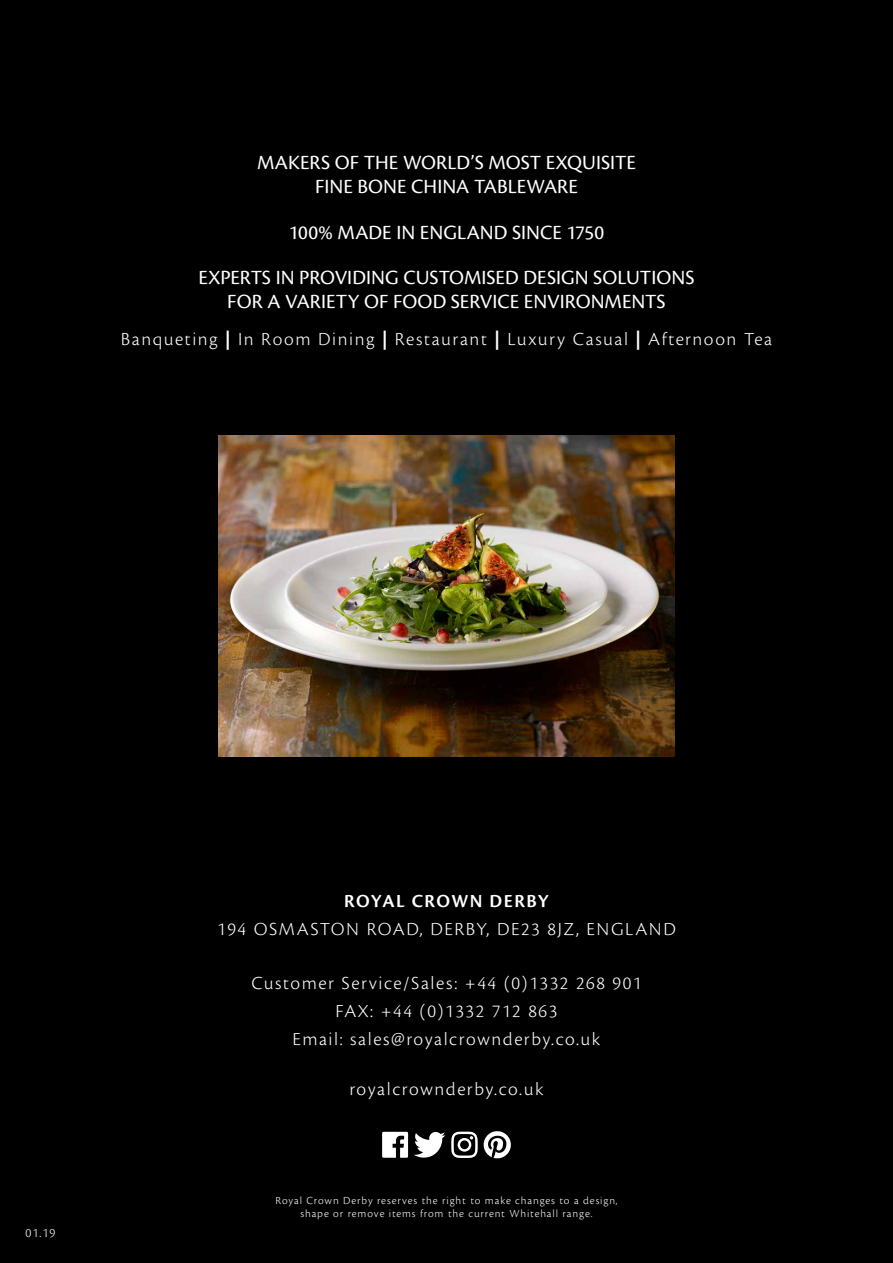
<style>
.page{position:relative;width:893px;height:1263px;background:#000}
.page>*{position:absolute;margin:0;border:0;box-sizing:border-box;transform-origin:0 0}
.t1{font:21px/24px "Cronos Pro";color:#fff;text-align:center}
.t2{font:19.2px/28.2px "Cronos Pro Lt Capt";letter-spacing:.08em;color:#fff;text-align:center}
.t3{font:600 19.2px "Cronos Pro";letter-spacing:.075em;color:#fff}
.t4{font:13.2px "Cronos Pro Lt Capt";color:#fff}
.t5{font:11.25px/13.5px "Cronos Pro Lt Capt";letter-spacing:.075em;color:#fff;text-align:center}
.s1{font-family:"Cronos Pro";font-weight:700}
</style>
<div class="page">
<svg style="left:382px;top:1132px;width:26px;height:26px"></svg>
<svg style="left:414px;top:1132px;width:31px;height:25px"></svg>
<svg style="left:451px;top:1131px;width:60px;height:27px"></svg>
<img style="left:218px;top:435px;width:457px;height:322px">
<p class="t1" style="left:257px;top:151px;width:380px">MAKERS OF THE WORLD’S MOST EXQUISITE<br>FINE BONE CHINA TABLEWARE</p>
<p class="t1" style="left:198px;top:210px;width:497px;line-height:45.3px">100% MADE IN ENGLAND SINCE 1750<br>EXPERTS IN PROVIDING CUSTOMISED DESIGN SOLUTIONS</p>
<p class="t1" style="left:227px;top:289px;width:440px">FOR A VARIETY OF FOOD SERVICE ENVIRONMENTS</p>
<p class="t2" style="left:121px;top:325px;width:653px">Banqueting <span class="s1">|</span> In Room Dining <span class="s1">|</span> Restaurant <span class="s1">|</span> Luxury Casual <span class="s1">|</span> Afternoon Tea</p>
<p class="t4" style="left:26px;top:1225px;width:31px">01.19</p>
<p class="t3" style="left:344px;top:889px;width:206px">ROYAL CROWN DERBY</p>
<p class="t2" style="left:217px;top:915px;width:460px">194 OSMASTON ROAD, DERBY, DE23 8JZ, ENGLAND</p>
<p class="t2" style="left:251px;top:968px;width:392px">Customer Service/Sales: +44 (0)1332 268 901<br>FAX: +44 (0)1332 712 863<br>Email: sales@royalcrownderby.co.uk</p>
<p class="t2" style="left:349px;top:1074px;width:195px">royalcrownderby.co.uk</p>
<p class="t5" style="left:275px;top:1193px;width:344px">Royal Crown Derby reserves the right to make changes to a design, shape or remove items from the current Whitehall range.</p>
</div>
